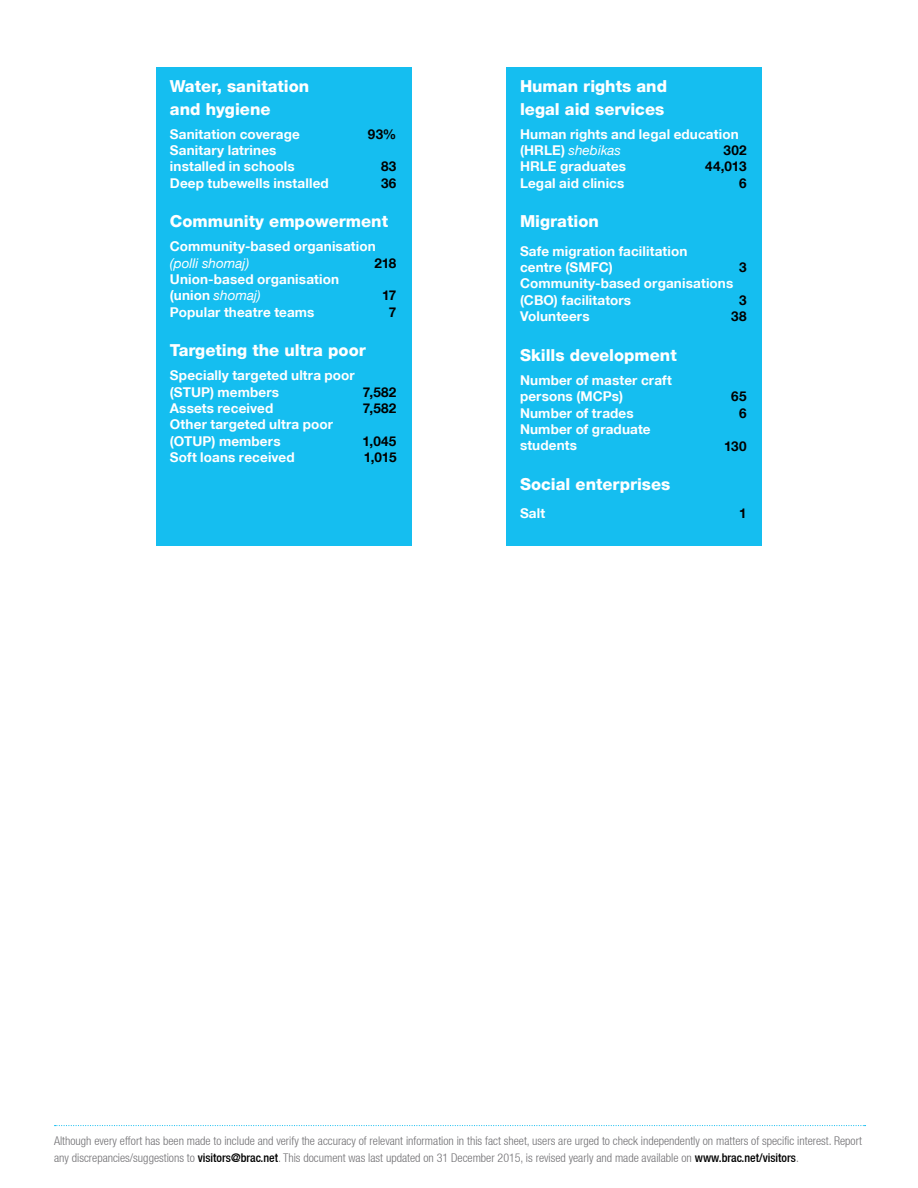
<style>
.page{position:relative;width:918px;height:1188px;background:#fff}
.page>*{position:absolute;margin:0;border:0;box-sizing:border-box;transform-origin:0 0}
.t1{font:800 16.5px/22.5px "Helvetica Neue LT";color:#fff}
.t2{font:700 13.5px/16.5px "Helvetica Neue LT";letter-spacing:.01em;color:#fff}
.t3{font:700 13.5px "Helvetica Neue LT";letter-spacing:.02em;color:#000}
.t4{font:italic 13.5px "Helvetica Neue LT";letter-spacing:.005em;color:#fff}
.t5{font:300 condensed 12px/16.5px "Helvetica Neue LT";color:#717073}
.s1{font-weight:400;font-style:italic}
.s2{font-weight:500;color:#000}
</style>
<div class="page">
<svg style="left:55px;top:1125px;width:811px;height:1px"></svg>
<div style="left:156px;top:67px;width:256px;height:478px;background:#15bef0"></div>
<div style="left:506px;top:67px;width:256px;height:478px;background:#15bef0"></div>
<p class="t1" style="left:170px;top:75px;width:141px">Water, sanitation and hygiene</p>
<p class="t2" style="left:170px;top:125px;width:131px">Sanitation coverage</p>
<p class="t3" style="left:368px;top:125px;width:30px">93%</p>
<p class="t2" style="left:170px;top:142px;width:126px">Sanitary latrines installed in schools</p>
<p class="t3" style="left:381px;top:158px;width:17px">83</p>
<p class="t2" style="left:170px;top:175px;width:160px">Deep tubewells installed</p>
<p class="t3" style="left:381px;top:175px;width:17px">36</p>
<p class="t1" style="left:170px;top:210px;width:220px">Community empowerment</p>
<p class="t2" style="left:170px;top:238px;width:207px">Community-based organisation</p>
<p class="t4" style="left:170px;top:255px;width:81px">(polli shomaj)</p>
<p class="t3" style="left:374px;top:254px;width:24px">218</p>
<p class="t2" style="left:170px;top:271px;width:171px">Union-based organisation (union <span class="s1">shomaj)</span></p>
<p class="t3" style="left:382px;top:287px;width:16px">17</p>
<p class="t2" style="left:170px;top:304px;width:146px">Popular theatre teams</p>
<p class="t3" style="left:389px;top:304px;width:9px">7</p>
<p class="t1" style="left:170px;top:339px;width:197px">Targeting the ultra poor</p>
<p class="t2" style="left:170px;top:367px;width:186px">Specially targeted ultra poor (STUP) members</p>
<p class="t3" style="left:363px;top:383px;width:35px">7,582</p>
<p class="t2" style="left:170px;top:400px;width:105px">Assets received</p>
<p class="t3" style="left:363px;top:400px;width:35px">7,582</p>
<p class="t2" style="left:170px;top:416px;width:165px">Other targeted ultra poor (OTUP) members</p>
<p class="t3" style="left:362px;top:433px;width:35px">1,045</p>
<p class="t2" style="left:170px;top:449px;width:126px">Soft loans received</p>
<p class="t3" style="left:364px;top:449px;width:34px">1,015</p>
<p class="t1" style="left:520px;top:75px;width:149px">Human rights and legal aid services</p>
<p class="t2" style="left:520px;top:125px;width:220px">Human rights and legal education (HRLE) <span class="s1">shebikas</span></p>
<p class="t3" style="left:723px;top:142px;width:25px">302</p>
<p class="t2" style="left:520px;top:158px;width:108px">HRLE graduates</p>
<p class="t3" style="left:705px;top:158px;width:43px">44,013</p>
<p class="t2" style="left:520px;top:175px;width:106px">Legal aid clinics</p>
<p class="t3" style="left:739px;top:175px;width:9px">6</p>
<p class="t1" style="left:520px;top:210px;width:80px">Migration</p>
<p class="t2" style="left:520px;top:242px;width:169px">Safe migration facilitation centre (SMFC)</p>
<p class="t3" style="left:739px;top:259px;width:9px">3</p>
<p class="t2" style="left:520px;top:275px;width:215px">Community-based organisations (CBO) facilitators</p>
<p class="t3" style="left:739px;top:292px;width:9px">3</p>
<p class="t2" style="left:520px;top:308px;width:71px">Volunteers</p>
<p class="t3" style="left:731px;top:308px;width:17px">38</p>
<p class="t1" style="left:520px;top:343px;width:158px">Skills development</p>
<p class="t2" style="left:520px;top:371px;width:153px">Number of master craft persons (MCPs)</p>
<p class="t3" style="left:731px;top:388px;width:17px">65</p>
<p class="t2" style="left:520px;top:404px;width:115px">Number of trades</p>
<p class="t3" style="left:739px;top:404px;width:9px">6</p>
<p class="t2" style="left:520px;top:421px;width:132px">Number of graduate students</p>
<p class="t3" style="left:724px;top:437px;width:24px">130</p>
<p class="t1" style="left:520px;top:472px;width:152px">Social enterprises</p>
<p class="t2" style="left:520px;top:505px;width:27px">Salt</p>
<p class="t3" style="left:739px;top:505px;width:9px">1</p>
<p class="t5" style="left:54px;top:1133px;width:809px">Although every effort has been made to include and verify the accuracy of relevant information in this fact sheet, users are urged to check independently on matters of specific interest. Report any discrepancies/suggestions to <span class="s2">visitors@brac.net</span>. This document was last updated on 31 December 2015, is revised yearly and made available on <span class="s2">www.brac.net/visitors</span>.</p>
</div>
